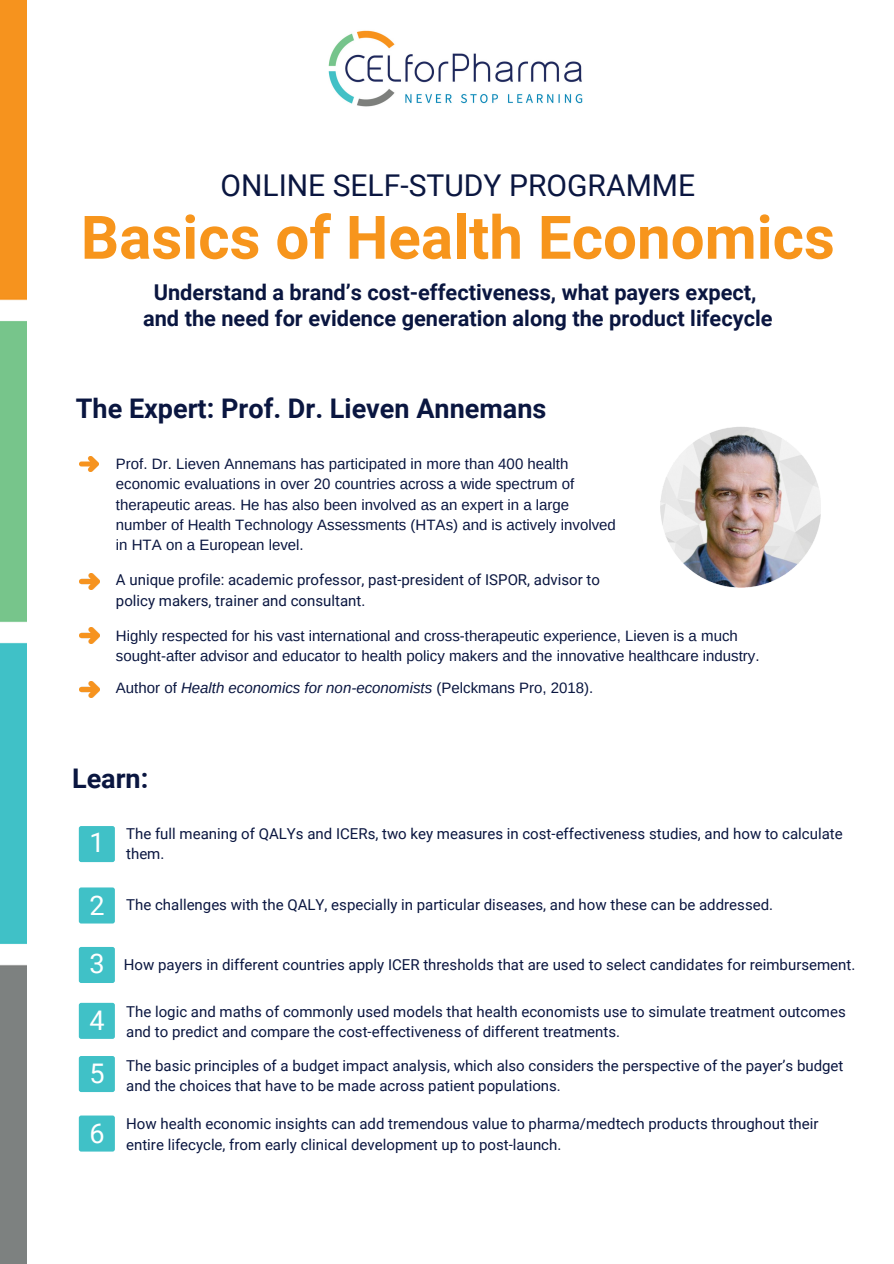
<style>
.page{position:relative;width:894px;height:1264px;background:#fff}
.page>*{position:absolute;margin:0;border:0;box-sizing:border-box;transform-origin:0 0}
.t1{font:700 60px "Roboto";color:#f7951c}
.t2{font:30px "Roboto";color:#0a1640}
.t3{font:700 27px "Roboto";color:#0a1640}
.t4{font:27px "Roboto";color:#fff}
.t5{font:700 21.75px "Roboto";color:#0a1640}
.t6{font:15px/20.2px "Roboto";color:#0a1640}
.t7{font:15px/20.2px "Arimo";color:#0a1640}
.t8{font:italic 15px "Arimo";color:#0a1640}
.s1{font-style:normal}
</style>
<div class="page">
<img style="left:0;top:0;width:26px;height:1263px">
<img style="left:660px;top:427px;width:160px;height:161px">
<img style="left:328px;top:30px;width:255px;height:77px">
<img style="left:80px;top:456px;width:19px;height:16px">
<img style="left:80px;top:573px;width:19px;height:16px">
<img style="left:80px;top:627px;width:19px;height:16px">
<img style="left:80px;top:681px;width:19px;height:16px">
<div style="left:79px;top:826px;width:36px;height:36px;background:#40c1c7;border-radius:2px"></div>
<div style="left:79px;top:887px;width:36px;height:36px;background:#40c1c7;border-radius:2px"></div>
<div style="left:79px;top:946px;width:36px;height:37px;background:#40c1c7;border-radius:2px"></div>
<div style="left:79px;top:1002px;width:36px;height:36px;background:#40c1c7;border-radius:2px"></div>
<div style="left:79px;top:1055px;width:36px;height:37px;background:#40c1c7;border-radius:2px"></div>
<div style="left:79px;top:1115px;width:36px;height:36px;background:#40c1c7;border-radius:2px"></div>
<p class="t2" style="left:220px;top:168px;width:476px">ONLINE SELF-STUDY PROGRAMME</p>
<p class="t1" style="left:81px;top:203px;width:755px">Basics of Health Economics</p>
<p class="t5" style="left:154px;top:280px;width:604px">Understand a brand’s cost-effectiveness, what payers expect,</p>
<p class="t5" style="left:143px;top:306px;width:630px">and the need for evidence generation along the product lifecycle</p>
<p class="t3" style="left:76px;top:392px;width:472px">The Expert: Prof. Dr. Lieven Annemans</p>
<p class="t7" style="left:116px;top:454px;width:501px">Prof. Dr. Lieven Annemans has participated in more than 400 health economic evaluations in over 20 countries across a wide spectrum of therapeutic areas. He has also been involved as an expert in a large number of Health Technology Assessments (HTAs) and is actively involved in HTA on a European level.</p>
<p class="t6" style="left:116px;top:570px;width:485px">A unique profile: academic professor, past-president of ISPOR, advisor to policy makers, trainer and consultant.</p>
<p class="t7" style="left:116px;top:625px;width:645px">Highly respected for his vast international and cross-therapeutic experience, Lieven is a much sought-after advisor and educator to health policy makers and the innovative healthcare industry.</p>
<p class="t8" style="left:116px;top:680px;width:479px"><span class="s1">Author of</span> Health economics for non-economists <span class="s1">(Pelckmans Pro, 2018).</span></p>
<p class="t3" style="left:72px;top:762px;width:78px">Learn:</p>
<p class="t4" style="left:89px;top:827px;width:17px">1</p>
<p class="t4" style="left:89px;top:889px;width:17px">2</p>
<p class="t4" style="left:89px;top:948px;width:17px">3</p>
<p class="t4" style="left:89px;top:1004px;width:17px">4</p>
<p class="t4" style="left:89px;top:1058px;width:17px">5</p>
<p class="t4" style="left:89px;top:1117px;width:17px">6</p>
<p class="t6" style="left:126px;top:823px;width:717px">The full meaning of QALYs and ICERs, two key measures in cost-effectiveness studies, and how to calculate them.</p>
<p class="t6" style="left:126px;top:894px;width:648px">The challenges with the QALY, especially in particular diseases, and how these can be addressed.</p>
<p class="t6" style="left:124px;top:954px;width:732px">How payers in different countries apply ICER thresholds that are used to select candidates for reimbursement.</p>
<p class="t6" style="left:126px;top:1001px;width:721px">The logic and maths of commonly used models that health economists use to simulate treatment outcomes and to predict and compare the cost-effectiveness of different treatments.</p>
<p class="t6" style="left:126px;top:1055px;width:718px">The basic principles of a budget impact analysis, which also considers the perspective of the payer’s budget and the choices that have to be made across patient populations.</p>
<p class="t6" style="left:126px;top:1114px;width:693px">How health economic insights can add tremendous value to pharma/medtech products throughout their</p>
<p class="t6" style="left:126px;top:1134px;width:436px">entire lifecycle, from early clinical development up to post-launch.</p>
</div>
